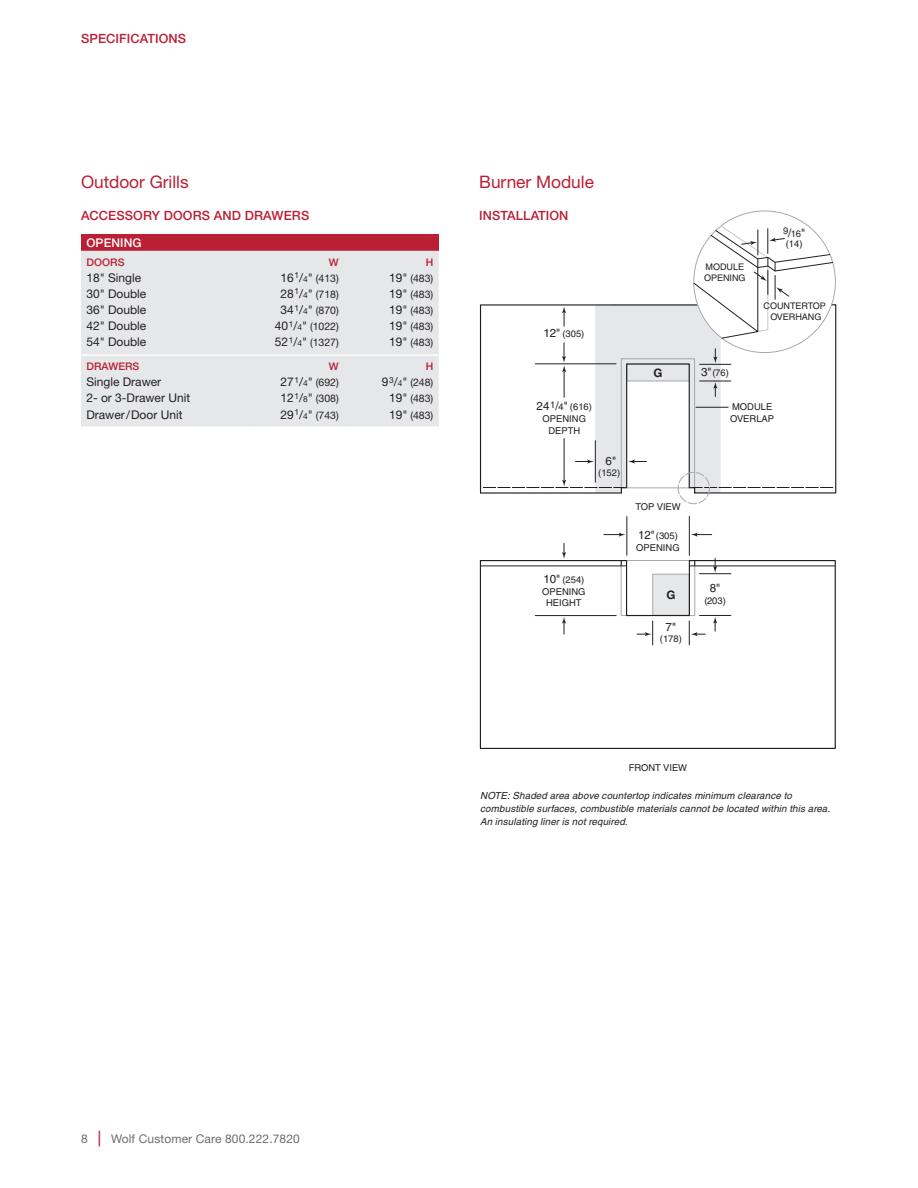
<style>
.page{position:relative;width:918px;height:1188px;background:#fff}
.page>*{position:absolute;margin:0;border:0;box-sizing:border-box;transform-origin:0 0}
.t1{font:17.25px "Helvetica Neue LT Std";color:#ba1f33}
.t2{font:500 12.75px "Helvetica Neue LT Std";letter-spacing:.01em;color:#ba1f33}
.t3{font:12px "Helvetica Neue LT Std";color:#231f20}
.t4{font:12px "Helvetica Neue LT Std";letter-spacing:.01em;color:#6c6d70}
.t5{font:500 12px "Helvetica Neue LT Std";letter-spacing:.01em;color:#fff}
.t6{font:11.55px "Helvetica";color:#231f20}
.t7{font:700 11.55px "Helvetica";color:#231f20}
.t8{font:10.5px "Helvetica Neue LT Std";color:#231f20}
.t9{font:500 10.5px "Helvetica Neue LT Std";letter-spacing:.01em;color:#ba1f33}
.t10{font:italic 9.75px/12.8px "Helvetica";letter-spacing:.015em;color:#231f20}
.t11{font:9.45px/11.6px "Helvetica";color:#231f20}
.t12{font:9px/10.8px "Helvetica";letter-spacing:-.005em;color:#231f20}
.s1{font-size:12px}
.s2{font-size:8.4px}
.s3{font-size:11.55px}
.s4{font-weight:500;font-size:15.6px;color:#ba1f33}
</style>
<div class="page">
<svg style="left:480px;top:567px;width:356px;height:182px"></svg>
<svg style="left:483px;top:225px;width:350px;height:420px"></svg>
<div style="left:81px;top:235px;width:358px;height:16px;background:#ba1f33"></div>
<div style="left:81px;top:251px;width:358px;height:175px;background:#e6e7e9"></div>
<hr style="left:81px;top:354px;width:169px;height:2px;background:#fff">
<hr style="left:250px;top:354px;width:94px;height:2px;background:#fff">
<hr style="left:344px;top:354px;width:95px;height:2px;background:#fff">
<h2 class="t2" style="left:81px;top:31px;width:107px">SPECIFICATIONS</h2>
<h1 class="t1" style="left:81px;top:171px;width:109px">Outdoor Grills</h1>
<h2 class="t2" style="left:81px;top:208px;width:230px">ACCESSORY DOORS AND DRAWERS</h2>
<p class="t5" style="left:86px;top:236px;width:57px">OPENING</p>
<p class="t9" style="left:86px;top:256px;width:40px">DOORS</p>
<p class="t9" style="left:329px;top:256px;width:11px">W</p>
<p class="t9" style="left:426px;top:256px;width:9px">H</p>
<p class="t3" style="left:86px;top:271px;width:56px">18" Single</p>
<p class="t8" style="left:281px;top:272px;width:60px"><span class="s1">16</span><sup>1</sup><span class="s1">/</span><span class="s2">4</span><span class="s1">"</span> (413)</p>
<p class="t8" style="left:389px;top:272px;width:46px"><span class="s1">19"</span> (483)</p>
<p class="t3" style="left:86px;top:287px;width:62px">30" Double</p>
<p class="t8" style="left:281px;top:288px;width:60px"><span class="s1">28</span><sup>1</sup><span class="s1">/</span><span class="s2">4</span><span class="s1">"</span> (718)</p>
<p class="t8" style="left:389px;top:288px;width:46px"><span class="s1">19"</span> (483)</p>
<p class="t3" style="left:86px;top:303px;width:62px">36" Double</p>
<p class="t8" style="left:281px;top:304px;width:60px"><span class="s1">34</span><sup>1</sup><span class="s1">/</span><span class="s2">4</span><span class="s1">"</span> (870)</p>
<p class="t8" style="left:389px;top:304px;width:46px"><span class="s1">19"</span> (483)</p>
<p class="t3" style="left:86px;top:319px;width:62px">42" Double</p>
<p class="t8" style="left:275px;top:320px;width:66px"><span class="s1">40</span><sup>1</sup><span class="s1">/</span><span class="s2">4</span><span class="s1">"</span> (1022)</p>
<p class="t8" style="left:389px;top:320px;width:46px"><span class="s1">19"</span> (483)</p>
<p class="t3" style="left:86px;top:335px;width:62px">54" Double</p>
<p class="t8" style="left:275px;top:336px;width:66px"><span class="s1">52</span><sup>1</sup><span class="s1">/</span><span class="s2">4</span><span class="s1">"</span> (1327)</p>
<p class="t8" style="left:389px;top:336px;width:46px"><span class="s1">19"</span> (483)</p>
<p class="t9" style="left:86px;top:360px;width:55px">DRAWERS</p>
<p class="t9" style="left:329px;top:360px;width:11px">W</p>
<p class="t9" style="left:426px;top:360px;width:9px">H</p>
<p class="t3" style="left:86px;top:375px;width:76px">Single Drawer</p>
<p class="t8" style="left:281px;top:376px;width:60px"><span class="s1">27</span><sup>1</sup><span class="s1">/</span><span class="s2">4</span><span class="s1">"</span> (692)</p>
<p class="t8" style="left:382px;top:376px;width:53px"><span class="s1">9</span><sup>3</sup><span class="s1">/</span><span class="s2">4</span><span class="s1">"</span> (248)</p>
<p class="t3" style="left:86px;top:391px;width:105px">2- or 3-Drawer Unit</p>
<p class="t8" style="left:281px;top:392px;width:60px"><span class="s1">12</span><sup>1</sup><span class="s1">/</span><span class="s2">8</span><span class="s1">"</span> (308)</p>
<p class="t8" style="left:389px;top:392px;width:46px"><span class="s1">19"</span> (483)</p>
<p class="t3" style="left:86px;top:407px;width:98px">Drawer/Door Unit</p>
<p class="t8" style="left:281px;top:409px;width:60px"><span class="s1">29</span><sup>1</sup><span class="s1">/</span><span class="s2">4</span><span class="s1">"</span> (743)</p>
<p class="t8" style="left:389px;top:409px;width:46px"><span class="s1">19"</span> (483)</p>
<h1 class="t1" style="left:479px;top:171px;width:116px">Burner Module</h1>
<h2 class="t2" style="left:479px;top:208px;width:91px">INSTALLATION</h2>
<p class="t11" style="left:543px;top:328px;width:43px"><span class="s3">12"</span> (305)</p>
<p class="t11" style="left:537px;top:401px;width:57px;text-align:center"><span class="s3">24</span>1<span class="s3">/</span>4<span class="s3">"</span> (616)<br>OPENING<br>DEPTH</p>
<p class="t6" style="left:606px;top:454px;width:12px">6"</p>
<p class="t11" style="left:598px;top:467px;width:23px">(152)</p>
<p class="t11" style="left:542px;top:574px;width:45px;text-align:center"><span class="s3">10"</span> (254)<br>OPENING<br>HEIGHT</p>
<p class="t7" style="left:653px;top:366px;width:11px">G</p>
<p class="t11" style="left:636px;top:501px;width:47px">TOP VIEW</p>
<p class="t11" style="left:636px;top:530px;width:45px"><span class="s3">12"</span>(305)<br>OPENING</p>
<p class="t7" style="left:666px;top:588px;width:11px">G</p>
<p class="t6" style="left:666px;top:620px;width:12px">7"</p>
<p class="t11" style="left:660px;top:633px;width:23px">(178)</p>
<p class="t12" style="left:704px;top:262px;width:43px">MODULE<br>OPENING</p>
<p class="t11" style="left:783px;top:229px;width:24px;line-height:10.2px">9<span class="s3">/</span>16<span class="s3">" </span>(14)</p>
<p class="t12" style="left:764px;top:300px;width:64px;text-align:center">COUNTERTOP<br>OVERHANG</p>
<p class="t11" style="left:701px;top:367px;width:29px"><span class="s3">3"</span> (76)</p>
<p class="t11" style="left:730px;top:401px;width:46px">MODULE<br>OVERLAP</p>
<p class="t6" style="left:710px;top:581px;width:12px">8"</p>
<p class="t11" style="left:704px;top:595px;width:23px">(203)</p>
<p class="t11" style="left:629px;top:761px;width:60px">FRONT VIEW</p>
<p class="t10" style="left:480px;top:789px;width:352px">NOTE: Shaded area above countertop indicates minimum clearance to combustible surfaces, combustible materials cannot be located within this area.<br>An insulating liner is not required.</p>
<p class="t4" style="left:81px;top:1131px;width:220px">8 <span class="s4">|</span> Wolf Customer Care 800.222.7820</p>
</div>
